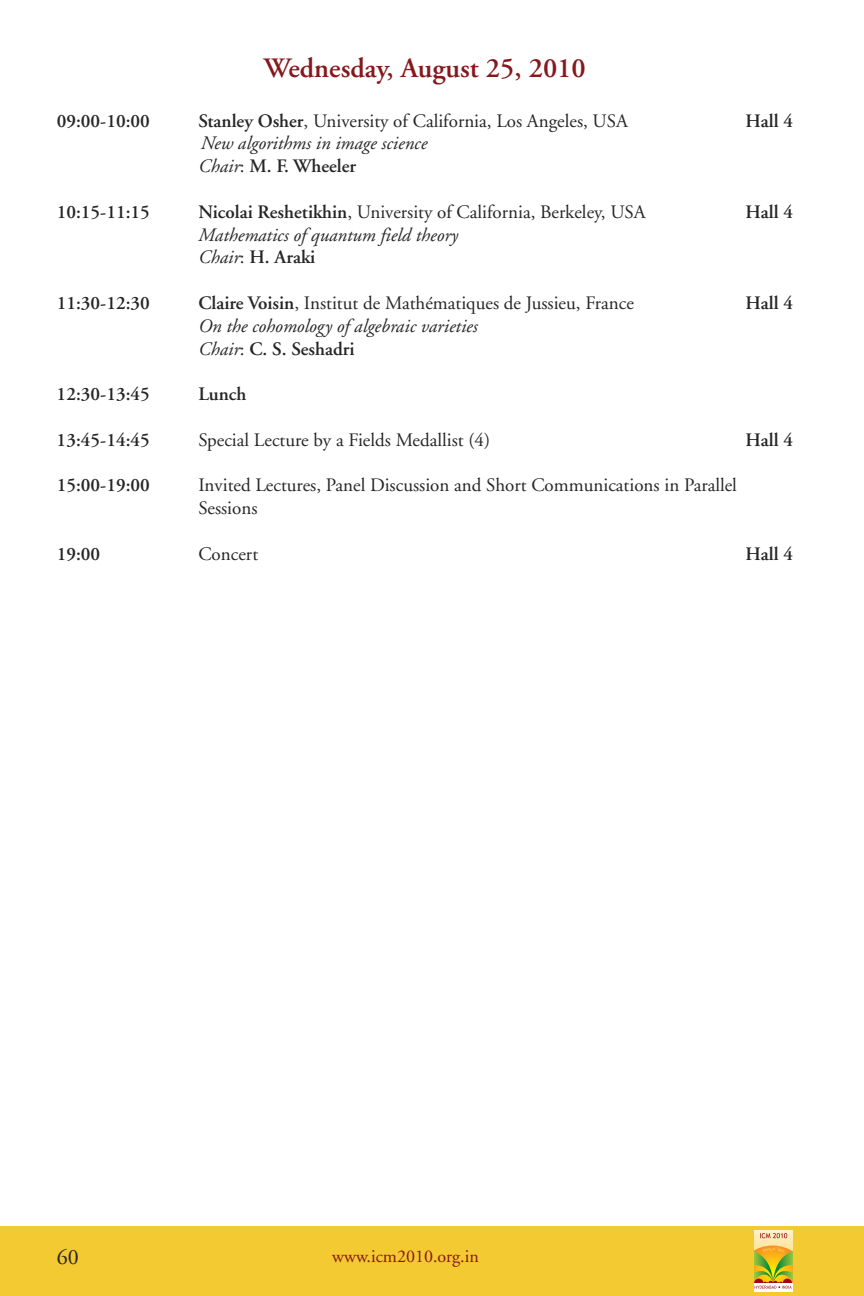
<style>
.page{position:relative;width:864px;height:1296px;background:#fff}
.page>*{position:absolute;margin:0;border:0;box-sizing:border-box;transform-origin:0 0}
.t1{font:600 28px "Adobe Garamond";color:#86181c}
.t2{font:22px "Adobe Garamond";color:#272627}
.t3{font:19px/22.8px "Adobe Garamond";color:#272627}
.t4{font:italic 19px/22.8px "Adobe Garamond";color:#272627}
.t5{font:600 19px "Adobe Garamond";color:#272627}
.t6{font:18px "Adobe Garamond";color:#86181c}
.s1{font-weight:600}
.s2{font-style:normal}
.s3{font-weight:600;font-style:normal}
</style>
<div class="page">
<div style="left:0;top:1226px;width:864px;height:70px;background:#f3ca32"></div>
<svg style="left:754px;top:1230px;width:39px;height:16px"></svg>
<svg style="left:760px;top:1233px;width:27px;height:5px"></svg>
<svg style="left:754px;top:1246px;width:39px;height:45px;background:#c5b448"></svg>
<h1 class="t1" style="left:264px;top:57px;width:323px">Wednesday, August 25, 2010</h1>
<p class="t5" style="left:57px;top:113px;width:95px">09:00-10:00</p>
<p class="t3" style="left:198px;top:111px;width:431px"><span class="s1">Stanley Osher</span>, University of California, Los Angeles, USA</p>
<p class="t5" style="left:746px;top:113px;width:49px">Hall 4</p>
<p class="t4" style="left:198px;top:134px;width:230px">New algorithms in image science<br>Chair<span class="s2">:</span> <span class="s3">M. F. Wheeler</span></p>
<p class="t5" style="left:57px;top:204px;width:95px">10:15-11:15</p>
<p class="t3" style="left:198px;top:202px;width:449px"><span class="s1">Nicolai Reshetikhin</span>, University of California, Berkeley, USA</p>
<p class="t5" style="left:746px;top:204px;width:49px">Hall 4</p>
<p class="t4" style="left:198px;top:225px;width:261px">Mathematics of quantum field theory<br>Chair<span class="s2">:</span> <span class="s3">H. Araki</span></p>
<p class="t5" style="left:57px;top:295px;width:95px">11:30-12:30</p>
<p class="t3" style="left:198px;top:293px;width:437px"><span class="s1">Claire Voisin</span>, Institut de Mathématiques de Jussieu, France</p>
<p class="t5" style="left:746px;top:295px;width:49px">Hall 4</p>
<p class="t4" style="left:198px;top:316px;width:281px">On the cohomology of algebraic varieties<br>Chair<span class="s2">:</span> <span class="s3">C. S. Seshadri</span></p>
<p class="t5" style="left:57px;top:387px;width:95px">12:30-13:45</p>
<p class="t5" style="left:198px;top:387px;width:50px">Lunch</p>
<p class="t5" style="left:57px;top:432px;width:95px">13:45-14:45</p>
<p class="t3" style="left:198px;top:430px;width:293px">Special Lecture by a Fields Medallist (4)</p>
<p class="t5" style="left:746px;top:432px;width:49px">Hall 4</p>
<p class="t5" style="left:57px;top:478px;width:95px">15:00-19:00</p>
<p class="t3" style="left:198px;top:476px;width:540px">Invited Lectures, Panel Discussion and Short Communications in Parallel<br>Sessions</p>
<p class="t5" style="left:57px;top:546px;width:45px">19:00</p>
<p class="t3" style="left:198px;top:544px;width:61px">Concert</p>
<p class="t5" style="left:746px;top:546px;width:49px">Hall 4</p>
<p class="t2" style="left:57px;top:1249px;width:23px">60</p>
<p class="t6" style="left:332px;top:1249px;width:148px">www.icm2010.org.in</p>
</div>
